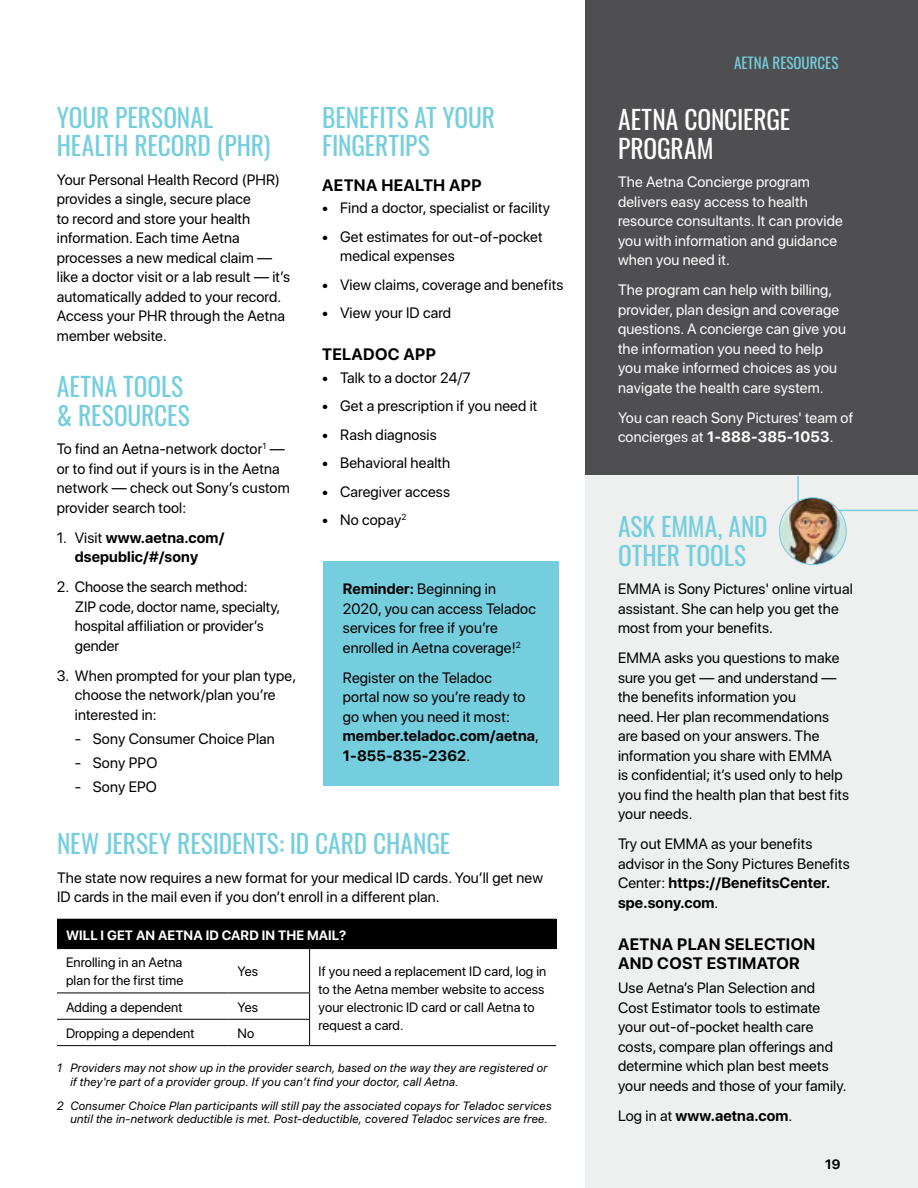
<style>
.page{position:relative;width:918px;height:1188px;background:#fff}
.page>*{position:absolute;margin:0;border:0;box-sizing:border-box;transform-origin:0 0}
.t1{font:25.5px/28.5px "Oswald";color:#75cede}
.t2{font:25.5px/28.5px "Oswald";color:#fff}
.t3{font:700 16.5px/19.5px "SF Pro Display";letter-spacing:.02em;color:#000}
.t4{font:15px/19.5px "SF Pro Display";letter-spacing:.01em;color:#000}
.t5{font:15px/19.5px "SF Pro Display";letter-spacing:.01em;color:#fff}
.t6{font:700 15px/19.5px "SF Pro Display";letter-spacing:.01em;color:#000;text-align:center}
.t7{font:15px "Oswald";color:#75cede}
.t8{font:13.5px/18px "SF Pro Display";letter-spacing:.01em;color:#000}
.t9{font:700 13.5px "SF Pro Display";letter-spacing:.01em;color:#fff}
.t10{font:700 13.5px "SF Pro Display";color:#000}
.t11{font:italic 12px/13.5px "SF Pro Display";letter-spacing:.025em;color:#000}
.s1{font-weight:400}
.s2{font-weight:700}
</style>
<div class="page">
<div style="left:585px;top:0;width:333px;height:482px;background:#4f4f51"></div>
<div style="left:585px;top:476px;width:333px;height:712px;background:#eeefef"></div>
<div style="left:57px;top:919px;width:499px;height:30px;background:#000"></div>
<hr style="left:57px;top:993px;width:172px;height:1px;background:#000">
<hr style="left:229px;top:993px;width:81px;height:1px;background:#000">
<hr style="left:57px;top:1019px;width:172px;height:1px;background:#000">
<hr style="left:229px;top:1019px;width:81px;height:1px;background:#000">
<hr style="left:57px;top:1045px;width:172px;height:1px;background:#000">
<hr style="left:229px;top:1045px;width:81px;height:1px;background:#000">
<hr style="left:310px;top:1045px;width:246px;height:1px;background:#000">
<hr style="left:309px;top:949px;width:1px;height:44px;background:#000">
<svg style="left:309px;top:993px;width:1px;height:52px"></svg>
<div style="left:323px;top:561px;width:236px;height:225px;background:#75cede"></div>
<svg style="left:797px;top:475px;width:121px;height:37px"></svg>
<img style="left:779px;top:498px;width:67px;height:67px;border-radius:33px">
<div style="left:779px;top:497px;width:68px;height:68px;border:1px solid #75cede;border-radius:50%"></div>
<h1 class="t1" style="left:57px;top:100px;width:215px">YOUR PERSONAL<br>HEALTH RECORD (PHR)</h1>
<p class="t4" style="left:57px;top:170px;width:235px">Your Personal Health Record (PHR) provides a single, secure place<br>to record and store your health information. Each time Aetna processes a new medical claim — like a doctor visit or a lab result — it’s automatically added to your record.<br>Access your PHR through the Aetna member website.</p>
<h1 class="t1" style="left:57px;top:370px;width:134px">AETNA TOOLS &amp; RESOURCES</h1>
<p class="t4" style="left:57px;top:439px;width:234px">To find an Aetna-network doctor<sup>1</sup> — or to find out if yours is in the Aetna network — check out Sony’s custom provider search tool:</p>
<p class="t6" style="left:57px;top:528px;width:169px"><span class="s1">1. Visit</span> www.aetna.com/ dsepublic/#/sony</p>
<p class="t4" style="left:75px;top:577px;width:207px;text-indent:-18px">2. Choose the search method:<br>ZIP code, doctor name, specialty, hospital affiliation or provider’s gender</p>
<p class="t4" style="left:75px;top:666px;width:223px;text-indent:-18px">3. When prompted for your plan type, choose the network/plan you’re interested in:</p>
<p class="t4" style="left:75px;top:729px;width:202px">- Sony Consumer Choice Plan</p>
<p class="t4" style="left:75px;top:753px;width:84px">- Sony PPO</p>
<p class="t4" style="left:75px;top:777px;width:84px">- Sony EPO</p>
<h1 class="t1" style="left:322px;top:100px;width:174px">BENEFITS AT YOUR<br>FINGERTIPS</h1>
<p class="t3" style="left:322px;top:175px;width:161px">AETNA HEALTH APP</p>
<p class="t4" style="left:322px;top:198px;width:229px">• Find a doctor, specialist or facility</p>
<p class="t4" style="left:340px;top:227px;width:204px;text-indent:-18px">• Get estimates for out-of-pocket medical expenses</p>
<p class="t4" style="left:322px;top:275px;width:243px">• View claims, coverage and benefits</p>
<p class="t4" style="left:322px;top:303px;width:131px">• View your ID card</p>
<p class="t3" style="left:322px;top:345px;width:115px">TELADOC APP</p>
<p class="t4" style="left:322px;top:368px;width:150px">• Talk to a doctor 24/7</p>
<p class="t4" style="left:322px;top:396px;width:217px">• Get a prescription if you need it</p>
<p class="t4" style="left:322px;top:425px;width:116px">• Rash diagnosis</p>
<p class="t4" style="left:322px;top:453px;width:130px">• Behavioral health</p>
<p class="t4" style="left:322px;top:482px;width:129px">• Caregiver access</p>
<p class="t4" style="left:322px;top:510px;width:86px">• No copay<sup>2</sup></p>
<p class="t4" style="left:343px;top:579px;width:195px"><span class="s2">Reminder:</span> Beginning in<br>2020, you can access Teladoc services for free if you’re enrolled in Aetna coverage!<sup>2</sup></p>
<p class="t4" style="left:343px;top:668px;width:198px">Register on the Teladoc<br>portal now so you’re ready to go when you need it most: <span class="s2">member.teladoc.com/aetna</span>,<br><span class="s2">1-855-835-2362</span>.</p>
<h1 class="t1" style="left:57px;top:827px;width:395px">NEW JERSEY RESIDENTS: ID CARD CHANGE</h1>
<p class="t4" style="left:57px;top:868px;width:488px">The state now requires a new format for your medical ID cards. You’ll get new<br>ID cards in the mail even if you don’t enroll in a different plan.</p>
<p class="t9" style="left:66px;top:927px;width:282px">WILL I GET AN AETNA ID CARD IN THE MAIL?</p>
<p class="t8" style="left:66px;top:954px;width:119px">Enrolling in an Aetna plan for the first time</p>
<p class="t8" style="left:238px;top:963px;width:22px">Yes</p>
<p class="t8" style="left:319px;top:962px;width:229px">If you need a replacement ID card, log in to the Aetna member website to access your electronic ID card or call Aetna to request a card.</p>
<p class="t8" style="left:66px;top:998px;width:118px">Adding a dependent</p>
<p class="t8" style="left:238px;top:998px;width:22px">Yes</p>
<p class="t8" style="left:66px;top:1024px;width:130px">Dropping a dependent</p>
<p class="t8" style="left:238px;top:1024px;width:18px">No</p>
<p class="t11" style="left:70px;top:1061px;width:479px;text-indent:-14px">1 Providers may not show up in the provider search, based on the way they are registered or if they're part of a provider group. If you can’t find your doctor, call Aetna.</p>
<p class="t11" style="left:70px;top:1098px;width:483px;text-indent:-14px">2 Consumer Choice Plan participants will still pay the associated copays for Teladoc services until the in-network deductible is met. Post-deductible, covered Teladoc services are free.</p>
<p class="t7" style="left:734px;top:50px;width:106px">AETNA RESOURCES</p>
<h1 class="t2" style="left:618px;top:103px;width:174px">AETNA CONCIERGE<br>PROGRAM</h1>
<p class="t5" style="left:618px;top:172px;width:226px">The Aetna Concierge program delivers easy access to health resource consultants. It can provide you with information and guidance when you need it.</p>
<p class="t5" style="left:618px;top:280px;width:229px">The program can help with billing, provider, plan design and coverage questions. A concierge can give you the information you need to help you make informed choices as you navigate the health care system.</p>
<p class="t5" style="left:618px;top:408px;width:237px">You can reach Sony Pictures' team of concierges at <span class="s2">1-888-385-1053</span>.</p>
<h1 class="t1" style="left:618px;top:510px;width:151px">ASK EMMA, AND<br>OTHER TOOLS</h1>
<p class="t4" style="left:618px;top:579px;width:236px">EMMA is Sony Pictures' online virtual assistant. She can help you get the most from your benefits.</p>
<p class="t4" style="left:618px;top:648px;width:233px">EMMA asks you questions to make sure you get — and understand — the benefits information you<br>need. Her plan recommendations are based on your answers. The information you share with EMMA<br>is confidential; it’s used only to help you find the health plan that best fits your needs.</p>
<p class="t4" style="left:618px;top:834px;width:233px">Try out EMMA as your benefits advisor in the Sony Pictures Benefits<br>Center: <span class="s2">https://BenefitsCenter. spe.sony.com</span>.</p>
<p class="t3" style="left:618px;top:934px;width:199px">AETNA PLAN SELECTION<br>AND COST ESTIMATOR</p>
<p class="t4" style="left:618px;top:978px;width:230px">Use Aetna’s Plan Selection and<br>Cost Estimator tools to estimate your out-of-pocket health care costs, compare plan offerings and determine which plan best meets your needs and those of your family.</p>
<p class="t6" style="left:618px;top:1106px;width:176px"><span class="s1">Log in at</span> www.aetna.com<span class="s1">.</span></p>
<p class="t10" style="left:825px;top:1156px;width:17px">19</p>
</div>
